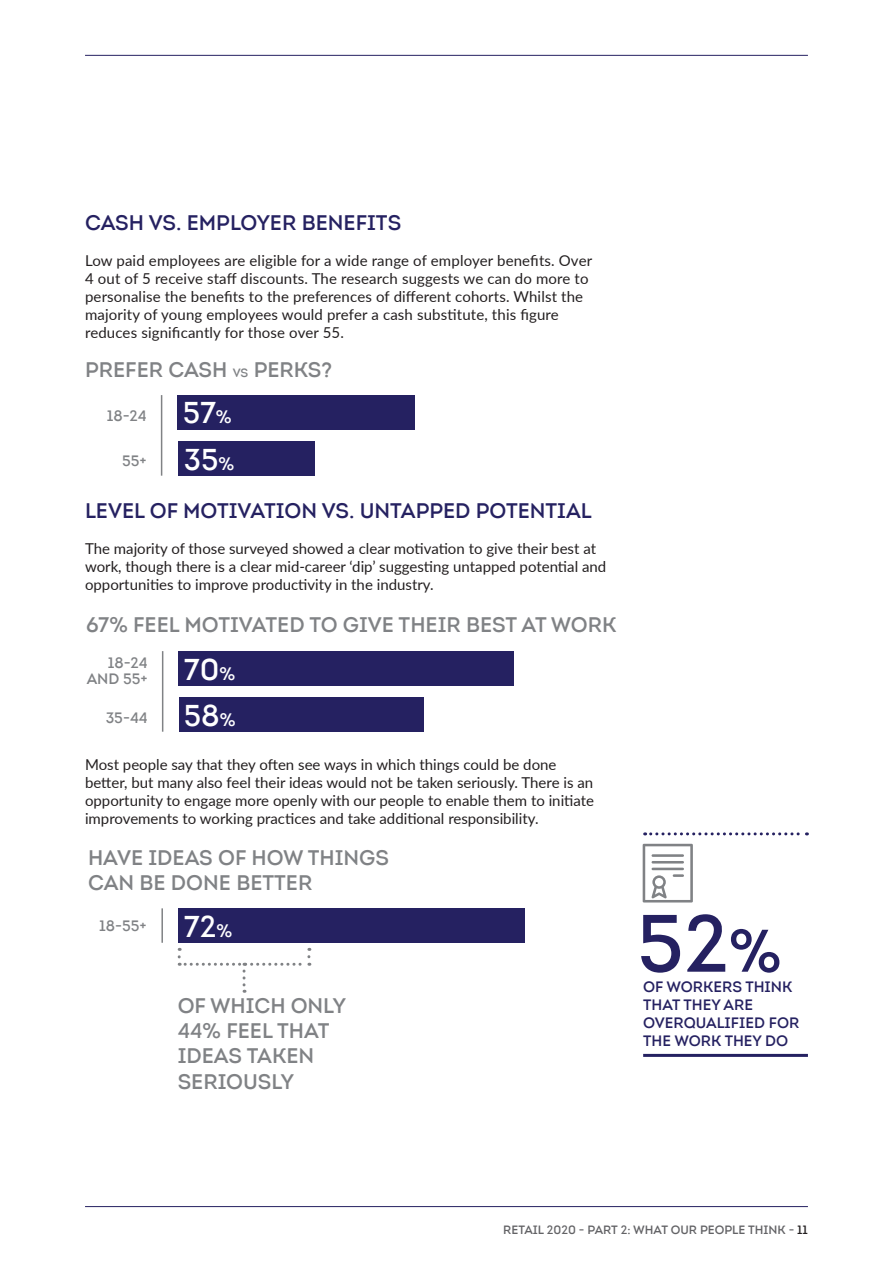
<style>
.page{position:relative;width:893px;height:1263px;background:#fff}
.page>*{position:absolute;margin:0;border:0;box-sizing:border-box;transform-origin:0 0}
.t1{font:81.15px "Intro Semi Bold Caps";color:#252161}
.t2{font:30px "Intro Semi Bold Caps";color:#fff}
.t3{font:21px/25.2px "Intro Semi Bold Caps";color:#808285}
.t4{font:21px "Intro Semi Bold Caps";color:#252161}
.t5{font:15px/18px "Lato";color:#231f20}
.t6{font:15px/18px "Intro Semi Bold Caps";color:#252161}
.bulllet_points{font:15px/16.5px "Intro Semi Bold Caps";color:#808285;text-align:right}
.t7{font:12px "Intro Semi Bold Caps";color:#636366}
.s1{font-size:12px}
.s2{font-size:18px}
.s3{font-size:60px}
.s4{color:#231f20}
</style>
<div class="page">
<hr style="left:85px;top:55px;width:723px;height:1px;background:#252161">
<hr style="left:85px;top:1206px;width:723px;height:1px;background:#252161">
<hr style="left:161px;top:395px;width:1px;height:81px;background:#808285">
<div style="left:178px;top:395px;width:237px;height:34px;background:#252161"></div>
<div style="left:178px;top:441px;width:137px;height:35px;background:#252161"></div>
<hr style="left:162px;top:651px;width:1px;height:81px;background:#808285">
<div style="left:179px;top:651px;width:335px;height:34px;background:#252161"></div>
<div style="left:179px;top:697px;width:245px;height:35px;background:#252161"></div>
<svg style="left:645px;top:832px;width:162px;height:3px"></svg>
<svg style="left:643px;top:844px;width:50px;height:58px"></svg>
<hr style="left:643px;top:1054px;width:165px;height:3px;background:#252161">
<hr style="left:161px;top:908px;width:2px;height:35px;background:#808285">
<div style="left:178px;top:908px;width:346px;height:35px;background:#252161"></div>
<svg style="left:178px;top:948px;width:132px;height:45px"></svg>
<p class="t4" style="left:85px;top:209px;width:318px">CASH VS. EMPLOYER BENEFITS</p>
<p class="t5" style="left:85px;top:250px;width:509px">Low paid employees are eligible for a wide range of employer benefits. Over 4 out of 5 receive staff discounts. The research suggests we can do more to personalise the benefits to the preferences of different cohorts. Whilst the majority of young employees would prefer a cash substitute, this figure reduces significantly for those over 55.</p>
<p class="t3" style="left:85px;top:357px;width:249px">PREFER CASH <span class="s1">VS</span> PERKS?</p>
<p class="bulllet_points" style="left:107px;top:407px;width:41px">18-24</p>
<p class="bulllet_points" style="left:122px;top:452px;width:26px">55+</p>
<p class="t2" style="left:183px;top:393px;width:51px">57<span class="s2">%</span></p>
<p class="t2" style="left:184px;top:441px;width:52px">35<span class="s2">%</span></p>
<p class="t4" style="left:85px;top:497px;width:508px">LEVEL OF MOTIVATION VS. UNTAPPED POTENTIAL</p>
<p class="t5" style="left:85px;top:538px;width:523px">The majority of those surveyed showed a clear motivation to give their best at work, though there is a clear mid-career ‘dip’ suggesting untapped potential and opportunities to improve productivity in the industry.</p>
<p class="t3" style="left:86px;top:612px;width:532px">67% FEEL MOTIVATED TO GIVE THEIR BEST AT WORK</p>
<p class="bulllet_points" style="left:87px;top:654px;width:63px">18-24<br>AND 55+</p>
<p class="bulllet_points" style="left:106px;top:710px;width:44px">35-44</p>
<p class="t2" style="left:184px;top:650px;width:53px">70<span class="s2">%</span></p>
<p class="t2" style="left:184px;top:696px;width:53px">58<span class="s2">%</span></p>
<p class="t5" style="left:85px;top:754px;width:511px">Most people say that they often see ways in which things could be done better, but many also feel their ideas would not be taken seriously. There is an opportunity to engage more openly with our people to enable them to initiate improvements to working practices and take additional responsibility.</p>
<p class="t3" style="left:88px;top:845px;width:303px">HAVE IDEAS OF HOW THINGS<br>CAN BE DONE BETTER</p>
<p class="bulllet_points" style="left:99px;top:918px;width:49px">18-55+</p>
<p class="t2" style="left:184px;top:907px;width:50px">72<span class="s2">%</span></p>
<p class="t3" style="left:178px;top:993px;width:170px">OF WHICH ONLY<br>44% FEEL THAT<br>IDEAS TAKEN<br>SERIOUSLY</p>
<p class="t1" style="left:637px;top:892px;width:146px">52<span class="s3">%</span></p>
<p class="t6" style="left:643px;top:977px;width:158px">OF WORKERS THINK<br>THAT THEY ARE<br>OVERQUALIFIED FOR<br>THE WORK THEY DO</p>
<p class="t7" style="left:503px;top:1222px;width:306px">RETAIL 2020 - PART 2: WHAT OUR PEOPLE THINK - <span class="s4">11</span></p>
</div>
